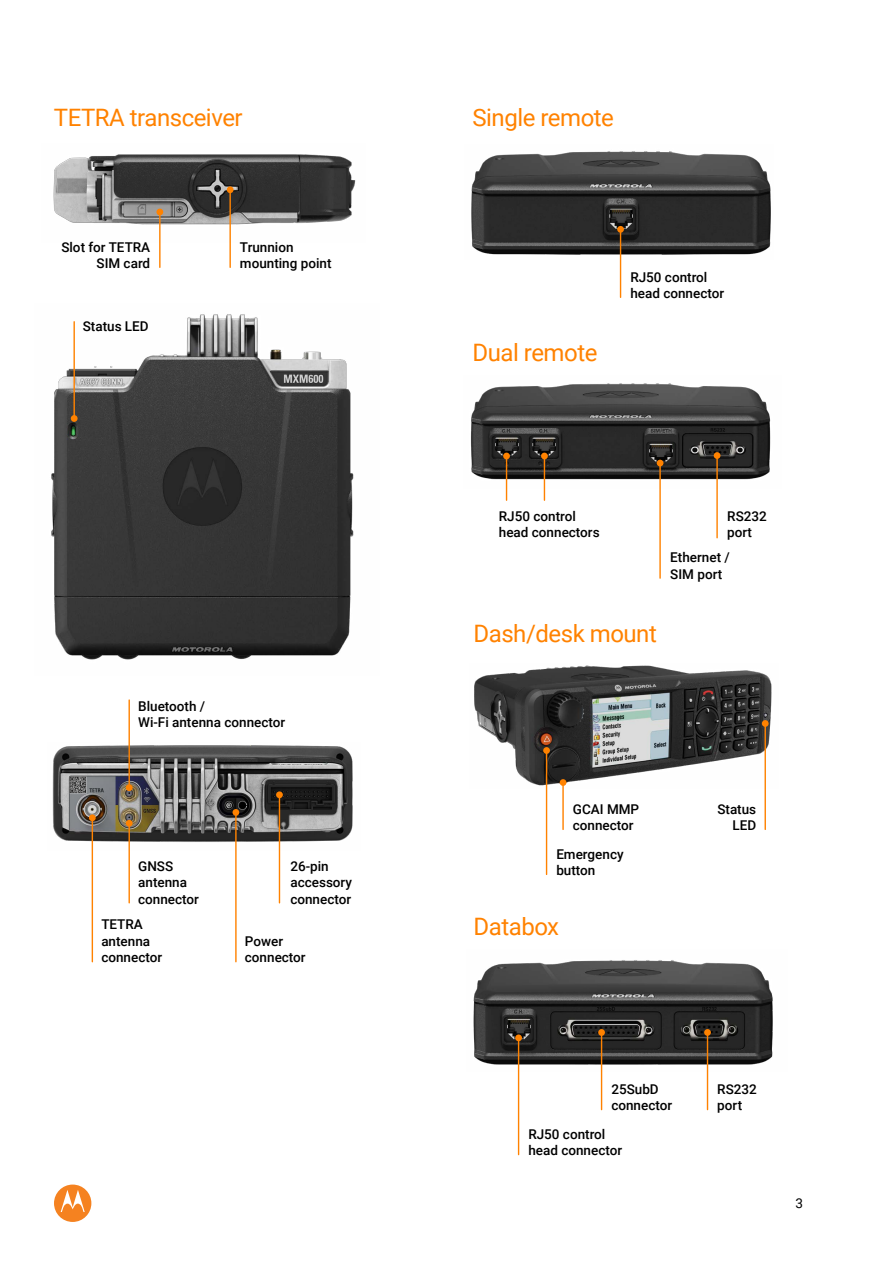
<style>
.page{position:relative;width:893px;height:1263px;background:#fff}
.page>*{position:absolute;margin:0;border:0;box-sizing:border-box;transform-origin:0 0}
.t1{font:24px "Roboto";letter-spacing:-.02em;color:#ff8200}
.t2{font:500 13.5px/16.5px "Roboto";color:#000}
.t3{font:13.5px "Roboto";color:#000}
</style>
<div class="page">
<img style="left:52px;top:745px;width:301px;height:105px">
<img style="left:53px;top:154px;width:303px;height:71px">
<img style="left:51px;top:314px;width:303px;height:346px">
<hr style="left:159px;top:212px;width:2px;height:55px;background:#ff8200">
<div style="left:156px;top:209px;width:7px;height:6px;background:#ff8200;border-radius:50%"></div>
<hr style="left:73px;top:322px;width:2px;height:96px;background:#ff8200">
<div style="left:71px;top:415px;width:7px;height:7px;background:#ff8200;border-radius:50%"></div>
<hr style="left:92px;top:818px;width:1px;height:144px;background:#ff8200">
<div style="left:89px;top:814px;width:7px;height:7px;background:#ff8200;border-radius:50%"></div>
<hr style="left:235px;top:812px;width:2px;height:150px;background:#ff8200">
<div style="left:232px;top:809px;width:7px;height:7px;background:#ff8200;border-radius:50%"></div>
<hr style="left:128px;top:823px;width:2px;height:80px;background:#ff8200">
<div style="left:126px;top:820px;width:7px;height:7px;background:#ff8200;border-radius:50%"></div>
<hr style="left:279px;top:795px;width:1px;height:108px;background:#ff8200">
<div style="left:276px;top:791px;width:7px;height:7px;background:#ff8200;border-radius:50%"></div>
<hr style="left:128px;top:700px;width:2px;height:88px;background:#ff8200">
<div style="left:126px;top:784px;width:7px;height:7px;background:#ff8200;border-radius:50%"></div>
<hr style="left:229px;top:190px;width:2px;height:77px;background:#ff8200">
<div style="left:227px;top:186px;width:7px;height:7px;background:#ff8200;border-radius:50%"></div>
<img style="left:471px;top:151px;width:300px;height:109px">
<img style="left:474px;top:665px;width:298px;height:123px">
<img style="left:473px;top:960px;width:300px;height:112px">
<img style="left:471px;top:383px;width:300px;height:105px">
<hr style="left:620px;top:229px;width:1px;height:68px;background:#ff8200">
<div style="left:617px;top:226px;width:7px;height:7px;background:#ff8200;border-radius:50%"></div>
<hr style="left:659px;top:463px;width:2px;height:115px;background:#ff8200">
<svg style="left:657px;top:460px;width:6px;height:6px"></svg>
<hr style="left:716px;top:455px;width:2px;height:83px;background:#ff8200">
<div style="left:714px;top:452px;width:6px;height:7px;background:#ff8200;border-radius:50%"></div>
<hr style="left:506px;top:456px;width:1px;height:44px;background:#ff8200">
<div style="left:503px;top:453px;width:7px;height:6px;background:#ff8200;border-radius:50%"></div>
<hr style="left:544px;top:456px;width:1px;height:44px;background:#ff8200">
<div style="left:541px;top:453px;width:7px;height:6px;background:#ff8200;border-radius:50%"></div>
<hr style="left:518px;top:1038px;width:1px;height:116px;background:#ff8200">
<div style="left:515px;top:1034px;width:7px;height:7px;background:#ff8200;border-radius:50%"></div>
<hr style="left:546px;top:750px;width:1px;height:124px;background:#ff8200">
<div style="left:543px;top:747px;width:7px;height:7px;background:#ff8200;border-radius:50%"></div>
<hr style="left:562px;top:782px;width:2px;height:47px;background:#ff8200">
<div style="left:560px;top:779px;width:6px;height:7px;background:#ff8200;border-radius:50%"></div>
<hr style="left:764px;top:723px;width:2px;height:106px;background:#ff8200">
<div style="left:762px;top:720px;width:7px;height:7px;background:#ff8200;border-radius:50%"></div>
<hr style="left:601px;top:1032px;width:1px;height:77px;background:#ff8200">
<div style="left:598px;top:1029px;width:7px;height:7px;background:#ff8200;border-radius:50%"></div>
<hr style="left:707px;top:1032px;width:1px;height:77px;background:#ff8200">
<div style="left:704px;top:1029px;width:7px;height:7px;background:#ff8200;border-radius:50%"></div>
<div style="left:54px;top:1184px;width:37px;height:38px;background:#f58220;border-radius:50%"></div>
<svg style="left:61px;top:1190px;width:24px;height:22px"></svg>
<h1 class="t1" style="left:54px;top:101px;width:190px">TETRA transceiver</h1>
<h1 class="t1" style="left:473px;top:101px;width:143px">Single remote</h1>
<p class="t2" style="left:61px;top:238px;width:90px;text-align:right">Slot for TETRA<br>SIM card</p>
<p class="t2" style="left:240px;top:238px;width:93px">Trunnion mounting point</p>
<p class="t2" style="left:83px;top:318px;width:68px">Status LED</p>
<h1 class="t1" style="left:473px;top:335px;width:126px">Dual remote</h1>
<p class="t2" style="left:630px;top:268px;width:95px">RJ50 control head connector</p>
<p class="t2" style="left:138px;top:697px;width:149px">Bluetooth /<br>Wi-Fi antenna connector</p>
<p class="t2" style="left:138px;top:857px;width:62px">GNSS antenna connector</p>
<p class="t2" style="left:290px;top:857px;width:63px">26-pin accessory connector</p>
<p class="t2" style="left:101px;top:916px;width:62px">TETRA antenna connector</p>
<p class="t2" style="left:245px;top:932px;width:62px">Power connector</p>
<p class="t2" style="left:499px;top:507px;width:102px">RJ50 control head connectors</p>
<p class="t2" style="left:727px;top:507px;width:41px">RS232 port</p>
<p class="t2" style="left:670px;top:549px;width:61px">Ethernet /<br>SIM port</p>
<h1 class="t1" style="left:474px;top:616px;width:185px">Dash/desk mount</h1>
<p class="t2" style="left:573px;top:800px;width:68px">GCAI MMP connector</p>
<p class="t2" style="left:717px;top:800px;width:40px;text-align:right">Status<br>LED</p>
<p class="t2" style="left:556px;top:845px;width:69px">Emergency button</p>
<h1 class="t1" style="left:474px;top:910px;width:87px">Databox</h1>
<p class="t2" style="left:611px;top:1080px;width:62px">25SubD connector</p>
<p class="t2" style="left:717px;top:1080px;width:41px">RS232 port</p>
<p class="t2" style="left:528px;top:1125px;width:95px">RJ50 control head connector</p>
<p class="t3" style="left:795px;top:1194px;width:9px">3</p>
</div>
